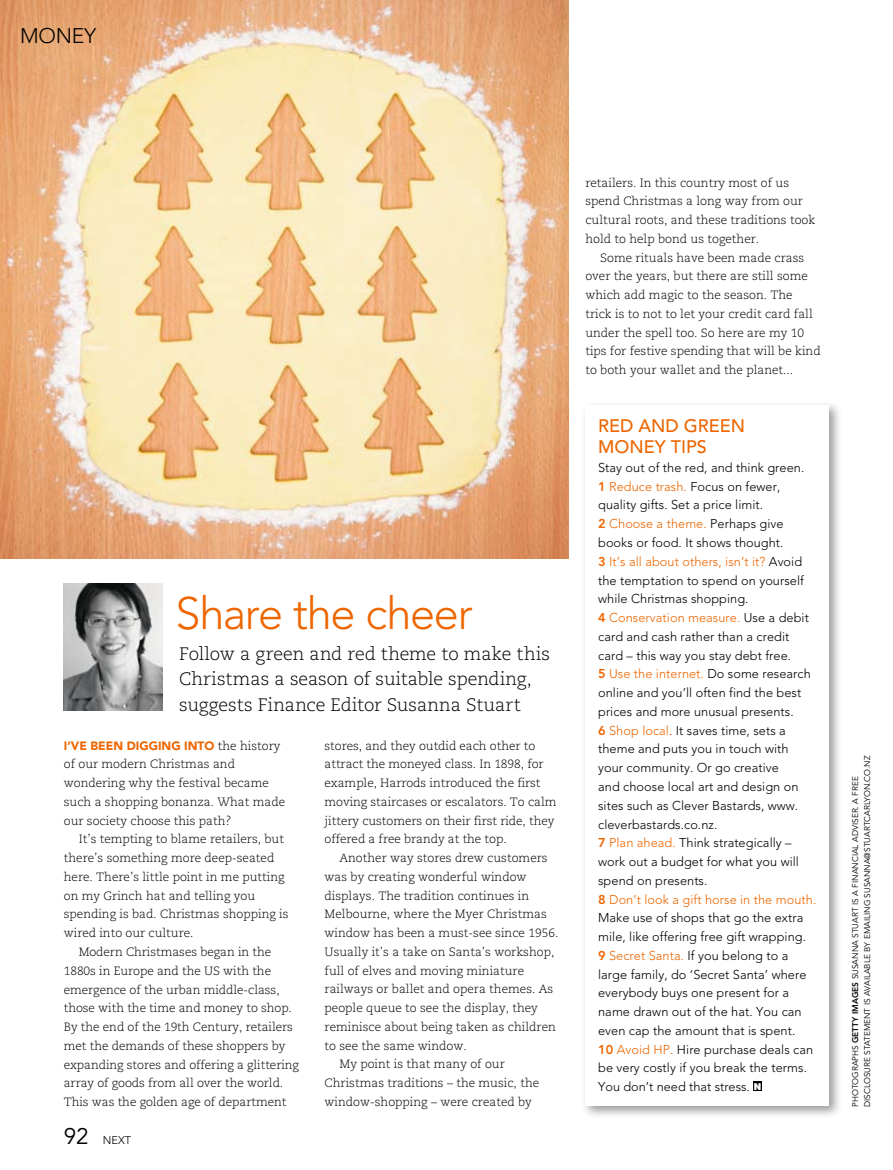
<style>
.page{position:relative;width:893px;height:1170px;background:#fff}
.page>*{position:absolute;margin:0;border:0;box-sizing:border-box;transform-origin:0 0}
.t1{font:300 45px "Avenir";letter-spacing:-.03em;color:#ed6600}
.t2{font:300 21px "Avenir";letter-spacing:-.01em;color:#000}
.t3{font:300 18px/25.5px "Caecilia";letter-spacing:-.005em;color:#000}
.t4{font:500 18px/21px "Avenir";color:#ed6600}
.t5{font:300 12.75px/18.8px "Avenir";letter-spacing:.005em;color:#000}
.t6{font:300 12px/18.8px "Caecilia";color:#000}
.t7{font:900 12px "Avenir";color:#ed6600}
.t8{font:300 11.1px "Avenir";color:#000}
.t9{font:8.25px/12px "Avenir";color:#000}
.s1{font-family:"Caecilia";font-weight:300;color:#000}
.s2{font-weight:400;font-size:22.5px}
.s3{font-weight:800;color:#ed6600}
.s4{color:#ed6600}
.s5{color:#e4000c}
.s6{font-family:"Futura";font-weight:800;font-size:9px;color:#fff}
.s7{font-weight:800}
</style>
<div class="page">
<img style="left:64px;top:583px;width:99px;height:128px">
<img style="left:0;top:0;width:568px;height:559px">
<div style="left:580px;top:400px;width:269px;height:726px;background:#000;opacity:.4"></div>
<div style="left:585px;top:405px;width:244px;height:701px;background:#fff"></div>
<div style="left:753px;top:1081px;width:9px;height:9px;background:#000"></div>
<h2 class="t2" style="left:20px;top:23px;width:78px">MONEY</h2>
<h1 class="t1" style="left:176px;top:587px;width:299px">Share the cheer</h1>
<h3 class="t3" style="left:179px;top:641px;width:372px">Follow a green and red theme to make this<br>Christmas a season of suitable spending, suggests Finance Editor Susanna Stuart</h3>
<p class="t7" style="left:64px;top:738px;width:218px">I’VE BEEN DIGGING INTO <span class="s1">the history</span></p>
<p class="t6" style="left:64px;top:755px;width:223px">of our modern Christmas and wondering why the festival became such a shopping bonanza. What made our society choose this path?</p>
<p class="t6" style="left:64px;top:830px;width:226px;text-indent:15px">It’s tempting to blame retailers, but there’s something more deep-seated here. There’s little point in me putting on my Grinch hat and telling you spending is bad. Christmas shopping is wired into our culture.</p>
<p class="t6" style="left:64px;top:942px;width:237px;text-indent:15px">Modern Christmases began in the 1880s in Europe and the US with the emergence of the urban middle-class, those with the time and money to shop.<br>By the end of the 19th Century, retailers met the demands of these shoppers by expanding stores and offering a glittering array of goods from all over the world.<br>This was the golden age of department</p>
<p class="t8" style="left:64px;top:1133px;width:66px"><span class="s2">92</span> Next</p>
<p class="t6" style="left:325px;top:736px;width:233px">stores, and they outdid each other to attract the moneyed class. In 1898, for example, Harrods introduced the first moving staircases or escalators. To calm jittery customers on their first ride, they offered a free brandy at the top.</p>
<p class="t6" style="left:339px;top:848px;width:210px">Another way stores drew customers</p>
<p class="t6" style="left:325px;top:867px;width:203px">was by creating wonderful window</p>
<p class="t6" style="left:325px;top:886px;width:206px">displays. The tradition continues in</p>
<p class="t6" style="left:325px;top:905px;width:224px">Melbourne, where the Myer Christmas</p>
<p class="t6" style="left:325px;top:923px;width:235px">window has been a must-see since 1956.</p>
<p class="t6" style="left:325px;top:942px;width:231px">Usually it’s a take on Santa’s workshop,</p>
<p class="t6" style="left:325px;top:961px;width:201px">full of elves and moving miniature</p>
<p class="t6" style="left:325px;top:980px;width:230px">railways or ballet and opera themes. As</p>
<p class="t6" style="left:325px;top:998px;width:215px">people queue to see the display, they</p>
<p class="t6" style="left:325px;top:1017px;width:233px">reminisce about being taken as children</p>
<p class="t6" style="left:325px;top:1036px;width:144px">to see the same window.</p>
<p class="t6" style="left:339px;top:1055px;width:167px">My point is that many of our</p>
<p class="t6" style="left:325px;top:1073px;width:216px">Christmas traditions – the music, the</p>
<p class="t6" style="left:325px;top:1092px;width:209px">window-shopping – were created by</p>
<p class="t6" style="left:585px;top:173px;width:232px">retailers. In this country most of us spend Christmas a long way from our cultural roots, and these traditions took hold to help bond us together.</p>
<p class="t6" style="left:585px;top:248px;width:237px;text-indent:15px">Some rituals have been made crass over the years, but there are still some which add magic to the season. The trick is to not to let your credit card fall under the spell too. So here are my 10 tips for festive spending that will be kind to both your wallet and the planet...</p>
<h3 class="t4" style="left:598px;top:416px;width:149px">RED AND GREEN<br>MONEY TIPS</h3>
<p class="t5" style="left:598px;top:458px;width:220px">Stay out of the red, and think green.<br><span class="s3">1</span> <span class="s4">Reduce trash.</span> Focus on fewer, quality gifts. Set a price limit.<br><span class="s3">2</span> <span class="s4">Choose a theme.</span> Perhaps give books or food. It shows thought.<br><span class="s3">3</span> <span class="s4">It’s all about others, isn’t it?</span> Avoid the temptation to spend on yourself while Christmas shopping.<br><span class="s3">4</span> <span class="s4">Conservation measure.</span> Use a debit card and cash rather than a credit card – this way you stay debt free.<br><span class="s3">5</span> <span class="s4">Use the internet.</span> Do some research online and you’ll often find the best prices and more unusual presents.<br><span class="s3">6</span> <span class="s4">Shop local</span><span class="s5">.</span> It saves time, sets a theme and puts you in touch with your community. Or go creative<br>and choose local art and design on sites such as Clever Bastards, www. cleverbastards.co.nz.<br><span class="s3">7</span> <span class="s4">Plan ahead.</span> Think strategically – work out a budget for what you will spend on presents.<br><span class="s3">8</span> <span class="s4">Don’t look a gift horse in the mouth.<br></span>Make use of shops that go the extra mile, like offering free gift wrapping.<br><span class="s3">9</span> <span class="s4">Secret Santa.</span> If you belong to a large family, do ‘Secret Santa’ where everybody buys one present for a name drawn out of the hat. You can even cap the amount that is spent.<br><span class="s3">10</span> <span class="s4">Avoid HP.</span> Hire purchase deals can be very costly if you break the terms.<br>You don’t need that stress. <span class="s6">N</span></p>
<p class="t9" style="left:850px;top:1106px;width:353px;rotate:-90deg">photographs <span class="s7">getty images</span> SUSANNA STUART IS A FINANCIAL ADVISER. A FREE<br>DISCLOSURE STATEMENT IS AVAILABLE BY EMAILING SUSANNA@STUARTCARLYON.CO.NZ</p>
</div>
